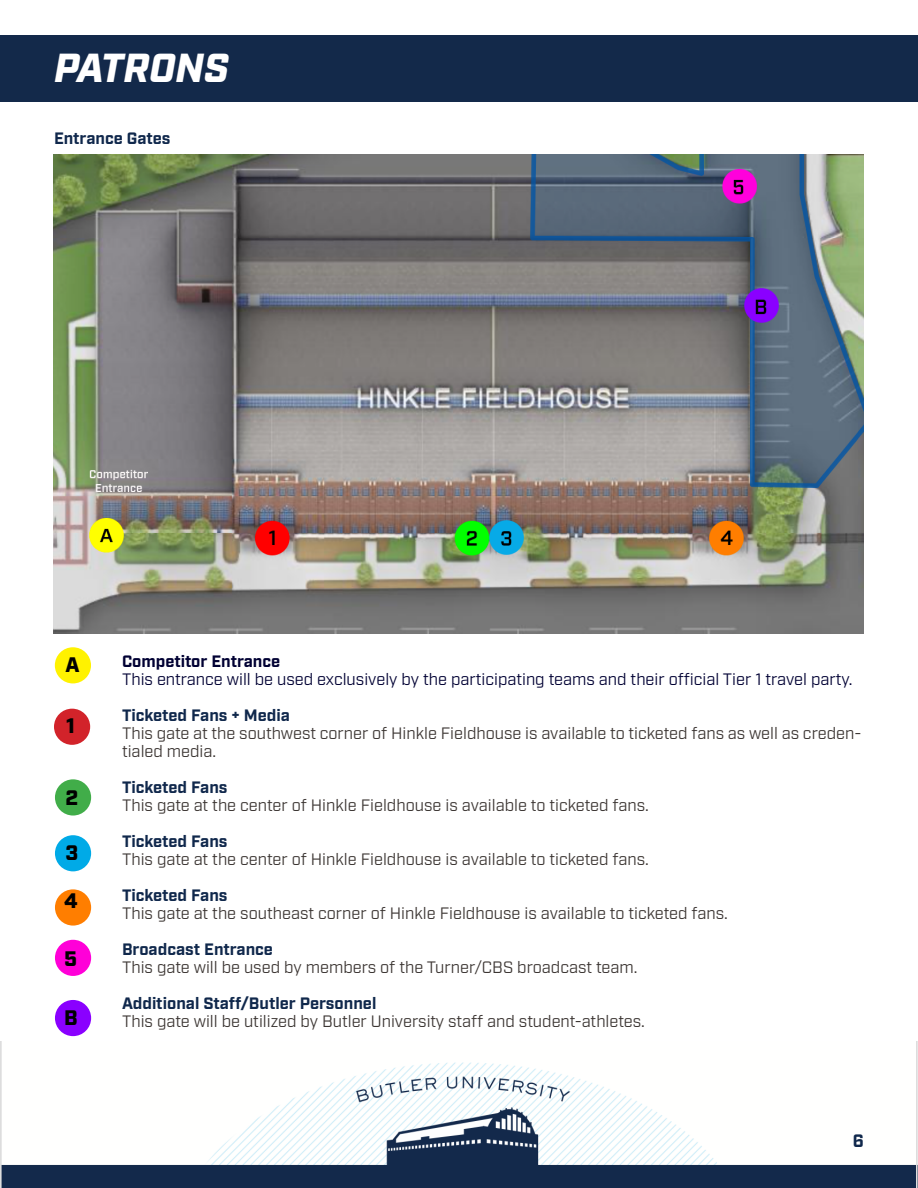
<style>
.page{position:relative;width:918px;height:1188px;background:#fff}
.page>*{position:absolute;margin:0;border:0;box-sizing:border-box;transform-origin:0 0}
.t1{font:italic 900 40.5px "Industry";color:#fff}
.t2{font:900 21px "Industry";color:#000}
.t3{font:700 18px "Industry";color:#10284c}
.t4{font:16.5px/18px "Industry";color:#3c3633}
.t5{font:700 16.5px "Industry";color:#10284c}
.t6{font:16.5px "Industry";color:#003}
.t7{font:700 16.5px "Industry";color:#003}
</style>
<div class="page">
<img style="left:0;top:1041px;width:918px;height:147px">
<div style="left:0;top:35px;width:918px;height:67px;background:#13294a"></div>
<img style="left:53px;top:154px;width:810px;height:480px">
<div style="left:55px;top:647px;width:36px;height:36px;background:#fff200;border-radius:50%"></div>
<div style="left:54px;top:709px;width:36px;height:36px;background:#d2232a;border-radius:50%"></div>
<div style="left:55px;top:779px;width:36px;height:37px;background:#41ad49;border-radius:50%"></div>
<div style="left:55px;top:835px;width:36px;height:36px;background:#00aae7;border-radius:50%"></div>
<div style="left:55px;top:889px;width:36px;height:37px;background:#ff7e00;border-radius:50%"></div>
<div style="left:55px;top:940px;width:36px;height:36px;background:#ff00d8;border-radius:50%"></div>
<div style="left:55px;top:1000px;width:36px;height:36px;background:#8a00ff;border-radius:50%"></div>
<h1 class="t1" style="left:54px;top:43px;width:177px">PATRONS</h1>
<p class="t5" style="left:54px;top:128px;width:118px">Entrance Gates</p>
<p class="t2" style="left:66px;top:652px;width:16px">A</p>
<p class="t2" style="left:66px;top:713px;width:10px">1</p>
<p class="t2" style="left:66px;top:785px;width:14px">2</p>
<p class="t2" style="left:65px;top:840px;width:14px">3</p>
<p class="t2" style="left:64px;top:888px;width:15px">4</p>
<p class="t2" style="left:64px;top:946px;width:14px">5</p>
<p class="t2" style="left:64px;top:1005px;width:15px">B</p>
<p class="t7" style="left:122px;top:652px;width:160px">Competitor Entrance</p>
<p class="t6" style="left:122px;top:670px;width:732px">This entrance will be used exclusively by the participating teams and their official Tier 1 travel party.</p>
<p class="t5" style="left:122px;top:706px;width:170px">Ticketed Fans + Media</p>
<p class="t4" style="left:122px;top:725px;width:741px">This gate at the southwest corner of Hinkle Fieldhouse is available to ticketed fans as well as creden&shy;tialed media.</p>
<p class="t5" style="left:122px;top:778px;width:107px">Ticketed Fans</p>
<p class="t4" style="left:122px;top:797px;width:528px">This gate at the center of Hinkle Fieldhouse is available to ticketed fans.</p>
<p class="t5" style="left:122px;top:832px;width:107px">Ticketed Fans</p>
<p class="t4" style="left:122px;top:851px;width:528px">This gate at the center of Hinkle Fieldhouse is available to ticketed fans.</p>
<p class="t5" style="left:122px;top:886px;width:107px">Ticketed Fans</p>
<p class="t4" style="left:122px;top:905px;width:607px">This gate at the southeast corner of Hinkle Fieldhouse is available to ticketed fans.</p>
<p class="t5" style="left:122px;top:940px;width:153px">Broadcast Entrance</p>
<p class="t4" style="left:122px;top:959px;width:517px">This gate will be used by members of the Turner/CBS broadcast team.</p>
<p class="t5" style="left:122px;top:994px;width:256px">Additional Staff/Butler Personnel</p>
<p class="t4" style="left:122px;top:1013px;width:524px">This gate will be utilized by Butler University staff and student-athletes.</p>
<p class="t3" style="left:853px;top:1130px;width:13px">6</p>
</div>
